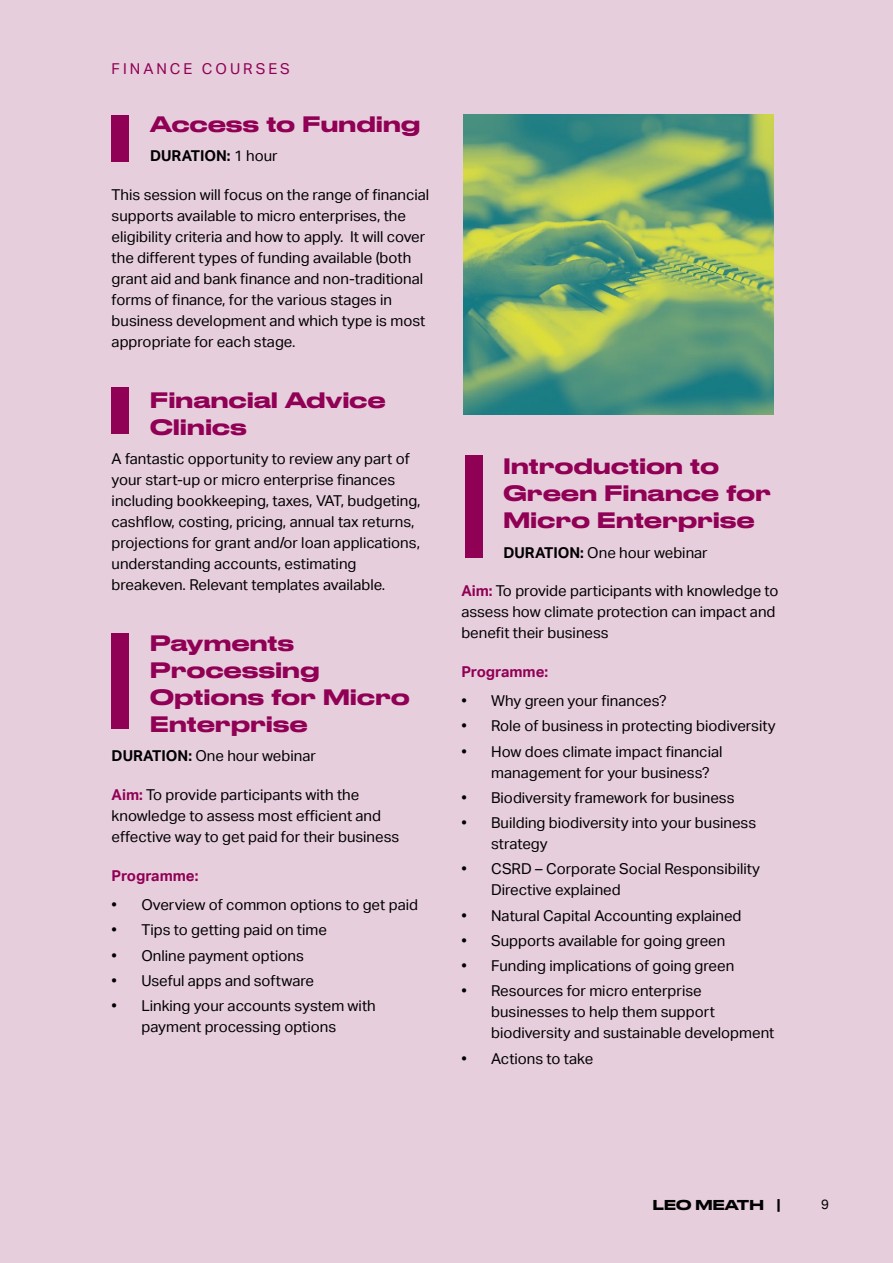
<style>
.page{position:relative;width:893px;height:1263px;background:#e7cedd}
.page>*{position:absolute;margin:0;border:0;box-sizing:border-box;transform-origin:0 0}
.t1{font:500 21px/27px "Druk Wide";letter-spacing:.02em;color:#900055}
.t2{font:15px/21px "Aktiv Grotesk";color:#000}
.t3{font:700 15px "Aktiv Grotesk";letter-spacing:-.005em;color:#900055}
.t4{font:700 15px "Aktiv Grotesk";color:#000}
.t5{font:15px "Aktiv Grotesk";letter-spacing:.2em;color:#900055}
.t6{font:500 13.5px "Druk Wide";color:#000}
.t7{font:13.5px "Aktiv Grotesk";color:#000}
.s1{font-weight:400}
.s2{font-weight:700}
.s3{font-weight:700;color:#900055}
</style>
<div class="page">
<div style="left:112px;top:115px;width:17px;height:47px;background:#900055"></div>
<div style="left:112px;top:387px;width:17px;height:47px;background:#900055"></div>
<div style="left:112px;top:634px;width:17px;height:95px;background:#900055"></div>
<img style="left:463px;top:115px;width:310px;height:300px">
<div style="left:465px;top:455px;width:17px;height:102px;background:#900055"></div>
<p class="t5" style="left:112px;top:61px;width:180px">FINANCE COURSES</p>
<h1 class="t1" style="left:150px;top:109px;width:272px">Access to Funding</h1>
<p class="t4" style="left:150px;top:147px;width:129px">DURATION: <span class="s1">1 hour</span></p>
<p class="t2" style="left:112px;top:184px;width:319px">This session will focus on the range of financial supports available to micro enterprises, the eligibility criteria and how to apply. It will cover the different types of funding available (both grant aid and bank finance and non-traditional forms of finance, for the various stages in business development and which type is most appropriate for each stage.</p>
<h1 class="t1" style="left:150px;top:385px;width:237px">Financial Advice<br>Clinics</h1>
<p class="t2" style="left:112px;top:448px;width:310px">A fantastic opportunity to review any part of your start-up or micro enterprise finances including bookkeeping, taxes, VAT, budgeting, cashflow, costing, pricing, annual tax returns, projections for grant and/or loan applications, understanding accounts, estimating breakeven. Relevant templates available.</p>
<h1 class="t1" style="left:150px;top:628px;width:261px">Payments<br>Processing<br>Options for Micro<br>Enterprise</h1>
<p class="t2" style="left:112px;top:746px;width:206px"><span class="s2">DURATION:</span> One hour webinar</p>
<p class="t2" style="left:112px;top:784px;width:289px"><span class="s3">Aim:</span> To provide participants with the knowledge to assess most efficient and effective way to get paid for their business</p>
<p class="t3" style="left:112px;top:866px;width:88px">Programme:</p>
<p class="t2" style="left:112px;top:894px;width:308px">• Overview of common options to get paid</p>
<p class="t2" style="left:112px;top:919px;width:217px">• Tips to getting paid on time</p>
<p class="t2" style="left:112px;top:945px;width:194px">• Online payment options</p>
<p class="t2" style="left:112px;top:970px;width:204px">• Useful apps and software</p>
<p class="t2" style="left:141px;top:995px;width:236px;text-indent:-30px">• Linking your accounts system with payment processing options</p>
<h1 class="t1" style="left:503px;top:451px;width:269px">Introduction to<br>Green Finance for<br>Micro Enterprise</h1>
<p class="t2" style="left:503px;top:542px;width:206px"><span class="s2">DURATION:</span> One hour webinar</p>
<p class="t2" style="left:461px;top:580px;width:319px"><span class="s3">Aim:</span> To provide participants with knowledge to assess how climate protection can impact and benefit their business</p>
<p class="t3" style="left:461px;top:663px;width:88px">Programme:</p>
<p class="t2" style="left:461px;top:690px;width:207px">• Why green your finances?</p>
<p class="t2" style="left:461px;top:716px;width:316px">• Role of business in protecting biodiversity</p>
<p class="t2" style="left:491px;top:741px;width:233px;text-indent:-30px">• How does climate impact financial management for your business?</p>
<p class="t2" style="left:461px;top:787px;width:275px">• Biodiversity framework for business</p>
<p class="t2" style="left:491px;top:812px;width:267px;text-indent:-30px">• Building biodiversity into your business strategy</p>
<p class="t2" style="left:491px;top:859px;width:271px;text-indent:-30px">• CSRD – Corporate Social Responsibility<br>Directive explained</p>
<p class="t2" style="left:461px;top:905px;width:282px">• Natural Capital Accounting explained</p>
<p class="t2" style="left:461px;top:930px;width:265px">• Supports available for going green</p>
<p class="t2" style="left:461px;top:955px;width:274px">• Funding implications of going green</p>
<p class="t2" style="left:491px;top:981px;width:285px;text-indent:-30px">• Resources for micro enterprise businesses to help them support biodiversity and sustainable development</p>
<p class="t2" style="left:461px;top:1048px;width:133px">• Actions to take</p>
<p class="t6" style="left:653px;top:1194px;width:130px">LEO MEATH |</p>
<p class="t7" style="left:821px;top:1196px;width:9px">9</p>
</div>
